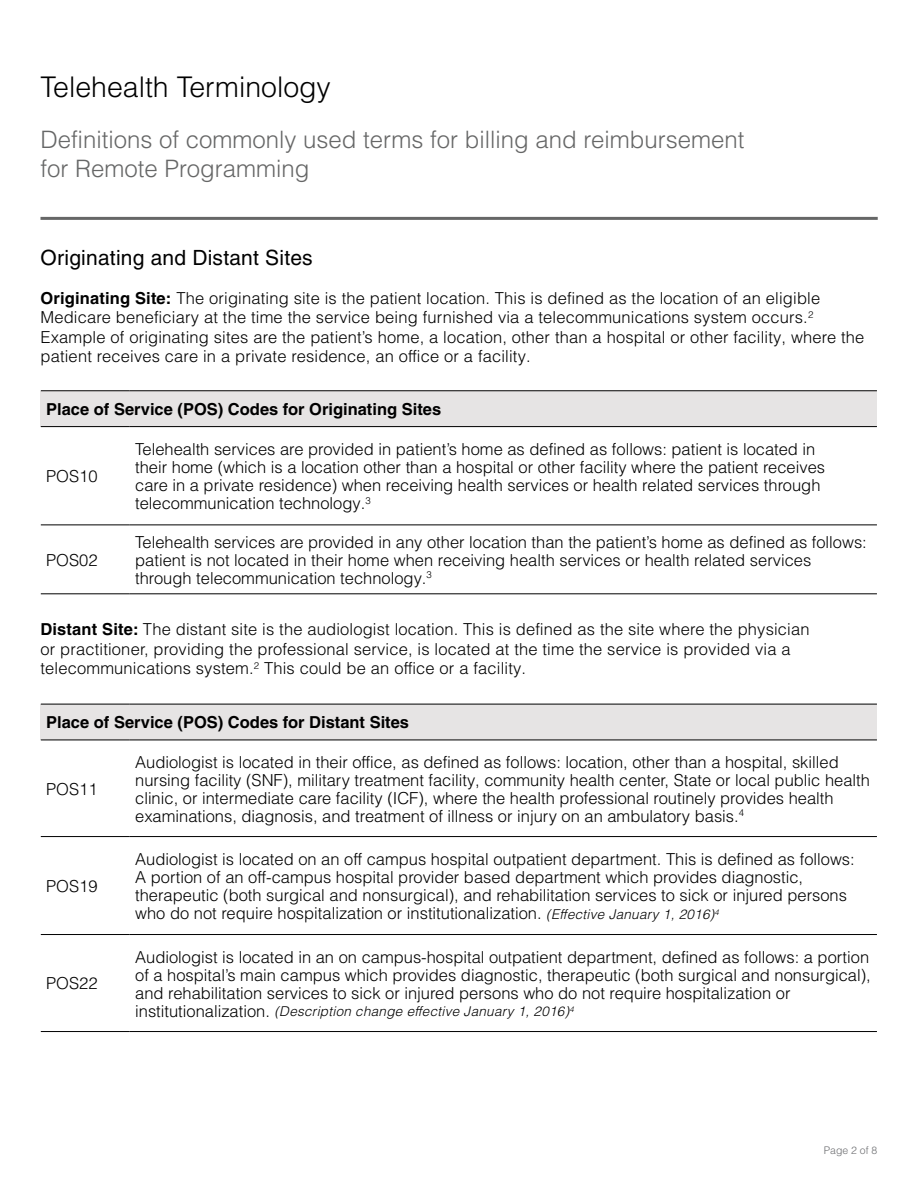
<style>
.page{position:relative;width:918px;height:1188px;background:#fff}
.page>*{position:absolute;margin:0;border:0;box-sizing:border-box;transform-origin:0 0}
.t1{font:300 28.5px "Helvetica LT Pro";color:#000}
.t2{font:300 24px/28.5px "Helvetica LT Pro";color:#666767}
.t3{font:21px "Helvetica LT Pro";letter-spacing:.01em;color:#000}
.t4{font:300 16.5px/18px "Helvetica LT Pro";color:#000}
.t5{font:700 16.5px "Helvetica LT Pro";color:#000}
.t6{font:italic 300 13.5px "Helvetica LT Pro";letter-spacing:.02em;color:#000}
.t7{font:300 10.5px "Helvetica LT Pro";color:#6d6e71}
.s1{font-weight:700}
.s2{font-style:italic;font-size:13.5px}
.s3{font-style:normal;font-size:16.5px}
</style>
<div class="page">
<div style="left:41px;top:391px;width:836px;height:36px;background:#e6e4e4"></div>
<hr style="left:41px;top:390px;width:89px;height:1px;background:#000">
<hr style="left:130px;top:390px;width:747px;height:1px;background:#000">
<hr style="left:41px;top:594px;width:89px;height:1px;background:#000">
<hr style="left:130px;top:594px;width:747px;height:1px;background:#000">
<hr style="left:41px;top:426px;width:89px;height:1px;background:#000">
<hr style="left:130px;top:426px;width:747px;height:1px;background:#000">
<hr style="left:41px;top:525px;width:89px;height:1px;background:#000">
<hr style="left:130px;top:525px;width:747px;height:1px;background:#000">
<div style="left:41px;top:704px;width:836px;height:36px;background:#e6e4e4"></div>
<hr style="left:41px;top:704px;width:89px;height:1px;background:#000">
<hr style="left:130px;top:704px;width:747px;height:1px;background:#000">
<hr style="left:41px;top:1031px;width:89px;height:1px;background:#000">
<hr style="left:130px;top:1031px;width:747px;height:1px;background:#000">
<hr style="left:41px;top:740px;width:89px;height:1px;background:#000">
<hr style="left:130px;top:740px;width:747px;height:1px;background:#000">
<hr style="left:41px;top:836px;width:89px;height:1px;background:#000">
<hr style="left:130px;top:836px;width:747px;height:1px;background:#000">
<hr style="left:41px;top:934px;width:89px;height:1px;background:#000">
<hr style="left:130px;top:934px;width:747px;height:1px;background:#000">
<hr style="left:40px;top:217px;width:838px;height:3px;background:#666767">
<h1 class="t1" style="left:40px;top:69px;width:292px">Telehealth Terminology</h1>
<h2 class="t2" style="left:40px;top:125px;width:705px">Definitions of commonly used terms for billing and reimbursement for Remote Programming</h2>
<p class="t3" style="left:40px;top:245px;width:274px">Originating and Distant Sites</p>
<p class="t4" style="left:40px;top:288px;width:826px;line-height:19.5px"><span class="s1">Originating Site:</span> The originating site is the patient location. This is defined as the location of an eligible Medicare beneficiary at the time the service being furnished via a telecommunications system occurs.<sup>2<br></sup>Example of originating sites are the patient’s home, a location, other than a hospital or other facility, where the patient receives care in a private residence, an office or a facility.</p>
<p class="t5" style="left:46px;top:399px;width:397px">Place of Service (POS) Codes for Originating Sites</p>
<p class="t4" style="left:46px;top:467px;width:53px">POS10</p>
<p class="t4" style="left:46px;top:551px;width:53px">POS02</p>
<p class="t4" style="left:135px;top:440px;width:691px">Telehealth services are provided in patient’s home as defined as follows: patient is located in their home (which is a location other than a hospital or other facility where the patient receives care in a private residence) when receiving health services or health related services through telecommunication technology.<sup>3</sup></p>
<p class="t4" style="left:135px;top:533px;width:733px">Telehealth services are provided in any other location than the patient’s home as defined as follows: patient is not located in their home when receiving health services or health related services through telecommunication technology.<sup>3</sup></p>
<p class="t4" style="left:40px;top:620px;width:771px;line-height:19.5px"><span class="s1">Distant Site:</span> The distant site is the audiologist location. This is defined as the site where the physician or practitioner, providing the professional service, is located at the time the service is provided via a telecommunications system.<sup>2</sup> This could be an office or a facility.</p>
<p class="t5" style="left:46px;top:713px;width:364px">Place of Service (POS) Codes for Distant Sites</p>
<p class="t4" style="left:46px;top:780px;width:53px">POS11</p>
<p class="t4" style="left:46px;top:877px;width:53px">POS19</p>
<p class="t4" style="left:46px;top:974px;width:53px">POS22</p>
<p class="t4" style="left:135px;top:753px;width:736px">Audiologist is located in their office, as defined as follows: location, other than a hospital, skilled nursing facility (SNF), military treatment facility, community health center, State or local public health clinic, or intermediate care facility (ICF), where the health professional routinely provides health examinations, diagnosis, and treatment of illness or injury on an ambulatory basis.<sup>4</sup></p>
<p class="t4" style="left:135px;top:850px;width:721px">Audiologist is located on an off campus hospital outpatient department. This is defined as follows:<br>A portion of an off-campus hospital provider based department which provides diagnostic, therapeutic (both surgical and nonsurgical), and rehabilitation services to sick or injured persons who do not require hospitalization or institutionalization. <span class="s2">(Effective January 1, 2016)</span><sup>4</sup></p>
<p class="t4" style="left:135px;top:947px;width:737px;text-align:justify">Audiologist is located in an on campus-hospital outpatient department, defined as follows: a portion of a hospital’s main campus which provides diagnostic, therapeutic (both surgical and nonsurgical), and rehabilitation services to sick or injured persons who do not require hospitalization or</p>
<p class="t6" style="left:135px;top:1003px;width:440px"><span class="s3">institutionalization.</span> (Description change effective January 1, 2016)<sup>4</sup></p>
<p class="t7" style="left:824px;top:1144px;width:55px">Page 2 of 8</p>
</div>
